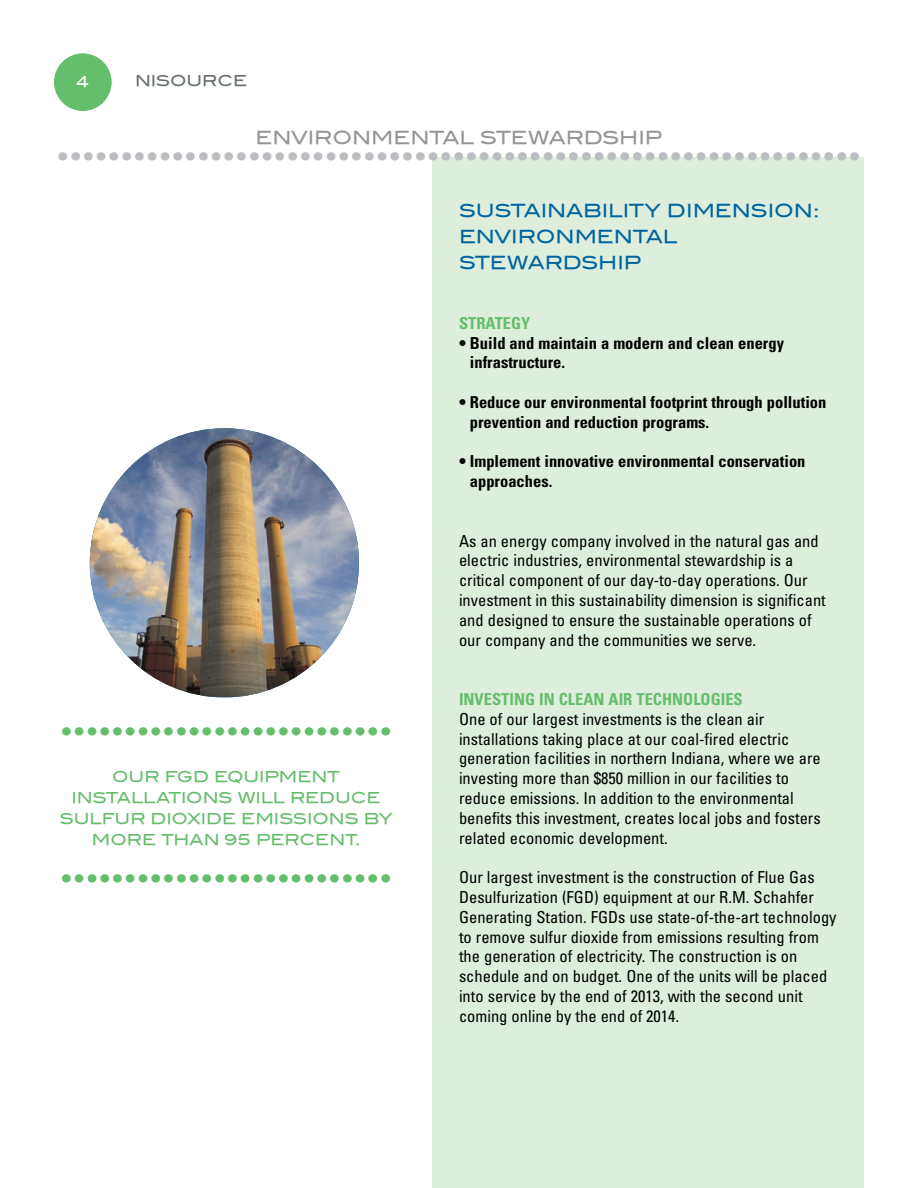
<style>
.page{position:relative;width:918px;height:1188px;background:#fff}
.page>*{position:absolute;margin:0;border:0;box-sizing:border-box;transform-origin:0 0}
.t1{font:24px "Blair Md ITCTT Medium";color:#bcbdc0}
.t2{font:24px "Blair Md ITCTT Medium";color:#65be6b}
.t3{font:18px/26px "Blair Md ITCTT Medium";color:#00649e}
.t4{font:18px "Blair Md ITCTT Medium";color:#939598}
.t5{font:condensed 16.5px/19.8px "Univers";color:#000001}
.t6{font:700 condensed 16.5px/19.8px "Univers";color:#000}
.t7{font:700 condensed 16.5px "Univers";color:#65be6b}
.t8{font:15px/21px "Blair Md ITCTT Medium";color:#65be6b;text-align:center}
.t9{font:15px "Blair Md ITCTT Medium";color:#686f71}
.t10{font:15px "Blair Md ITCTT Medium";color:#fff}
</style>
<div class="page">
<div style="left:432px;top:157px;width:432px;height:1031px;background:#deeedc"></div>
<div style="left:54px;top:53px;width:58px;height:58px;background:#65be6b;border-radius:50%"></div>
<img style="left:90px;top:428px;width:269px;height:269px;border-radius:50%">
<p class="t10" style="left:76px;top:72px;width:14px">4</p>
<p class="t9" style="left:135px;top:72px;width:114px">NISOURCE</p>
<p class="t4" style="left:255px;top:127px;width:408px">ENVIRONMENTAL STEWARDSHIP</p>
<h1 class="t1" style="left:57px;top:142px;width:806px">•••••••••••••••••••••••••••••••••••••••••••••••••••••••••••••••</h1>
<p class="t3" style="left:459px;top:197px;width:362px">SUSTAINABILITY DIMENSION:<br>ENVIRONMENTAL<br>STEWARDSHIP</p>
<p class="t7" style="left:459px;top:317px;width:73px">STRATEGY</p>
<p class="t6" style="left:470px;top:334px;width:316px;text-indent:-11px">• Build and maintain a modern and clean energy infrastructure.</p>
<p class="t6" style="left:470px;top:394px;width:358px;text-indent:-11px">• Reduce our environmental footprint through pollution prevention and reduction programs.</p>
<p class="t6" style="left:470px;top:453px;width:337px;text-indent:-11px">• Implement innovative environmental conservation approaches.</p>
<h1 class="t2" style="left:60px;top:717px;width:333px">••••••••••••••••••••••••••</h1>
<p class="t8" style="left:60px;top:766px;width:334px">OUR FGD EQUIPMENT<br>INSTALLATIONS WILL REDUCE<br>SULFUR DIOXIDE EMISSIONS BY<br>MORE THAN 95 PERCENT.</p>
<h1 class="t2" style="left:60px;top:864px;width:333px">••••••••••••••••••••••••••</h1>
<p class="t5" style="left:459px;top:532px;width:368px">As an energy company involved in the natural gas and electric industries, environmental stewardship is a critical component of our day-to-day operations. Our investment in this sustainability dimension is significant and designed to ensure the sustainable operations of our company and the communities we serve.</p>
<p class="t7" style="left:459px;top:693px;width:285px">INVESTING IN CLEAN AIR TECHNOLOGIES</p>
<p class="t5" style="left:459px;top:710px;width:363px">One of our largest investments is the clean air installations taking place at our coal-fired electric generation facilities in northern Indiana, where we are investing more than $850 million in our facilities to reduce emissions. In addition to the environmental benefits this investment, creates local jobs and fosters related economic development.</p>
<p class="t5" style="left:459px;top:869px;width:379px">Our largest investment is the construction of Flue Gas Desulfurization (FGD) equipment at our R.M. Schahfer Generating Station. FGDs use state-of-the-art technology to remove sulfur dioxide from emissions resulting from the generation of electricity. The construction is on schedule and on budget. One of the units will be placed into service by the end of 2013, with the second unit coming online by the end of 2014.</p>
</div>
